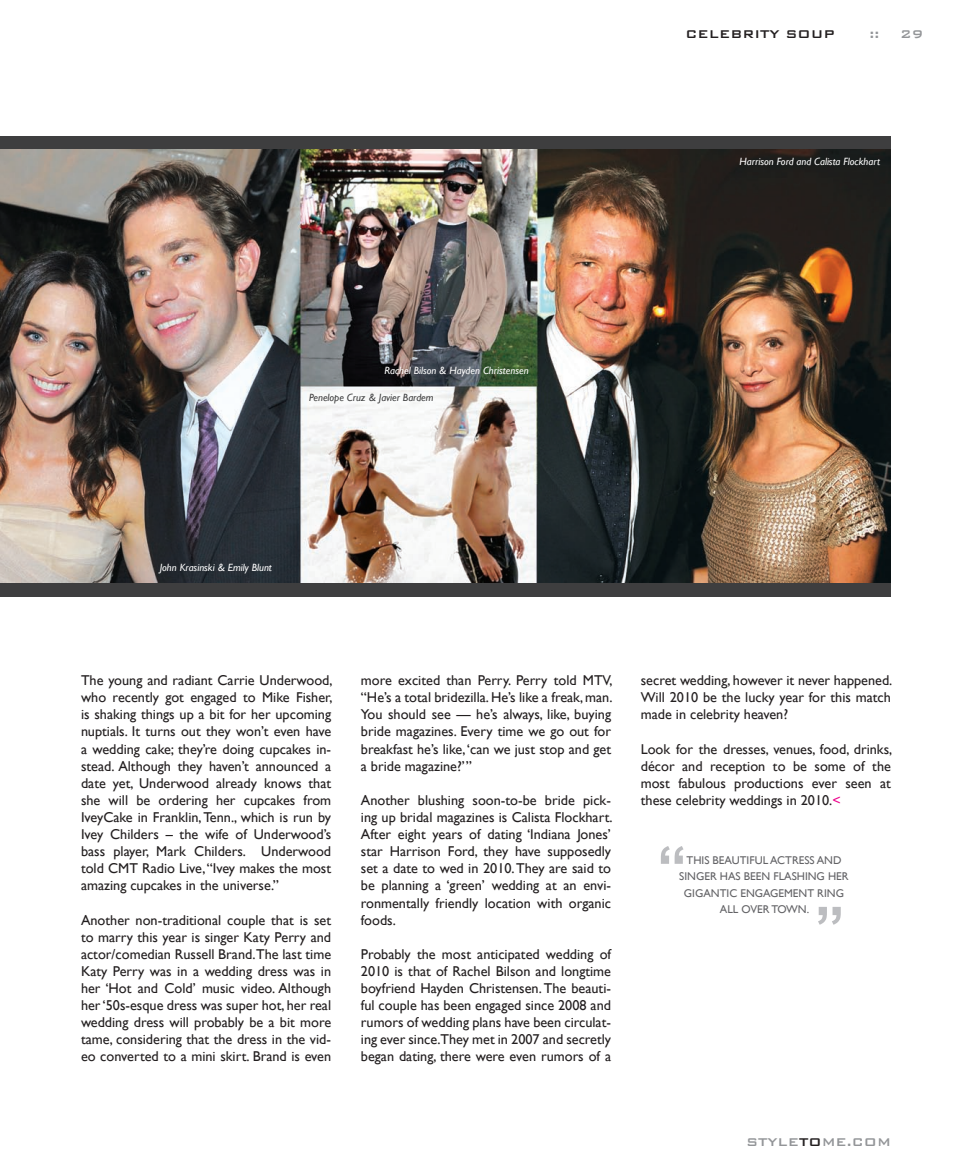
<style>
.page{position:relative;width:972px;height:1175px;background:#fff}
.page>*{position:absolute;margin:0;border:0;box-sizing:border-box;transform-origin:0 0}
.t1{font:700 60px "Arial";color:#bcbdc0}
.t2{font:500 15px "Bank Gothic";color:#939598}
.t3{font:500 15px "Bank Gothic";color:#231f20}
.t4{font:14.25px/17.1px "Gill Sans";color:#231f20;text-align:justify}
.t5{font:11.25px "Gill Sans";color:#636366}
.t6{font:italic 10.5px "Gill Sans";color:#fff}
.t7{font:italic 10.5px "Gill Sans";color:#3e3e3f}
.s1{color:#ed028c}
.s2{color:#231f20}
</style>
<div class="page">
<div style="left:0;top:136px;width:891px;height:460px;background:#3e3e3f"></div>
<img style="left:0;top:150px;width:891px;height:432px">
<p class="t3" style="left:686px;top:26px;width:151px">Celebrity soup</p>
<p class="t2" style="left:869px;top:26px;width:56px">:: 29</p>
<p class="t6" style="left:740px;top:155px;width:142px">Harrison Ford and Calista Flockhart</p>
<p class="t6" style="left:385px;top:365px;width:146px">Rachel Bilson &amp; Hayden Christensen</p>
<p class="t7" style="left:309px;top:391px;width:126px">Penelope Cruz &amp; Javier Bardem</p>
<p class="t6" style="left:160px;top:561px;width:114px">John Krasinski &amp; Emily Blunt</p>
<p class="t4" style="left:81px;top:671px;width:253px">The young and radiant Carrie Underwood, who recently got engaged to Mike Fisher, is shaking things up a bit for her upcoming nuptials. It turns out they won’t even have a wedding cake; they’re doing cupcakes in&shy;stead. Although they haven’t announced a date yet, Underwood already knows that she will be ordering her cupcakes from IveyCake in Franklin, Tenn., which is run by Ivey Childers – the wife of Underwood’s bass player, Mark Childers. Underwood told CMT Radio Live, “Ivey makes the most amazing cupcakes in the universe.”</p>
<p class="t4" style="left:81px;top:911px;width:252px">Another non-traditional couple that is set to marry this year is singer Katy Perry and actor/comedian Russell Brand.The last time Katy Perry was in a wedding dress was in her ‘Hot and Cold’ music video. Although her ‘50s-esque dress was super hot, her real wedding dress will probably be a bit more tame, considering that the dress in the vid&shy;eo converted to a mini skirt. Brand is even</p>
<p class="t4" style="left:361px;top:671px;width:253px">more excited than Perry. Perry told MTV, “He’s a total bridezilla. He’s like a freak, man.<br>You should see — he’s always, like, buying bride magazines. Every time we go out for breakfast he’s like, ‘can we just stop and get a bride magazine?’”</p>
<p class="t4" style="left:361px;top:791px;width:253px">Another blushing soon-to-be bride pick&shy;ing up bridal magazines is Calista Flockhart.<br>After eight years of dating ‘Indiana Jones’ star Harrison Ford, they have supposedly set a date to wed in 2010. They are said to be planning a ‘green’ wedding at an envi&shy;ronmentally friendly location with organic foods.</p>
<p class="t4" style="left:361px;top:945px;width:252px">Probably the most anticipated wedding of 2010 is that of Rachel Bilson and longtime boyfriend Hayden Christensen. The beauti&shy;ful couple has been engaged since 2008 and rumors of wedding plans have been circulat&shy;ing ever since.They met in 2007 and secretly began dating, there were even rumors of a</p>
<p class="t4" style="left:641px;top:671px;width:253px">secret wedding, however it never happened.<br>Will 2010 be the lucky year for this match made in celebrity heaven?</p>
<p class="t4" style="left:641px;top:740px;width:253px">Look for the dresses, venues, food, drinks, décor and reception to be some of the most fabulous productions ever seen at these celebrity weddings in 2010.<span class="s1">&lt;</span></p>
<p class="t1" style="left:657px;top:828px;width:31px">“</p>
<p class="t5" style="left:687px;top:853px;width:13px">This</p>
<p class="t5" style="left:713px;top:853px;width:8px">beautiful</p>
<p class="t5" style="left:770px;top:853px;width:8px">actress</p>
<p class="t5" style="left:817px;top:853px;width:10px">and</p>
<p class="t5" style="left:679px;top:869px;width:49px">singerhas</p>
<p class="t5" style="left:744px;top:869px;width:8px">been</p>
<p class="t5" style="left:773px;top:869px;width:7px">flashin</p>
<p class="t5" style="left:817px;top:869px;width:20px">g her</p>
<p class="t5" style="left:684px;top:886px;width:28px">gigantic</p>
<p class="t5" style="left:740px;top:886px;width:47px">engagement</p>
<p class="t5" style="left:817px;top:886px;width:28px">rin g</p>
<p class="t5" style="left:720px;top:902px;width:8px">all</p>
<p class="t5" style="left:742px;top:902px;width:40px">over town</p>
<p class="t5" style="left:807px;top:902px;width:4px">.</p>
<p class="t1" style="left:815px;top:889px;width:31px">”</p>
<p class="t2" style="left:746px;top:1134px;width:146px">style<span class="s2">to</span>me.com</p>
</div>
